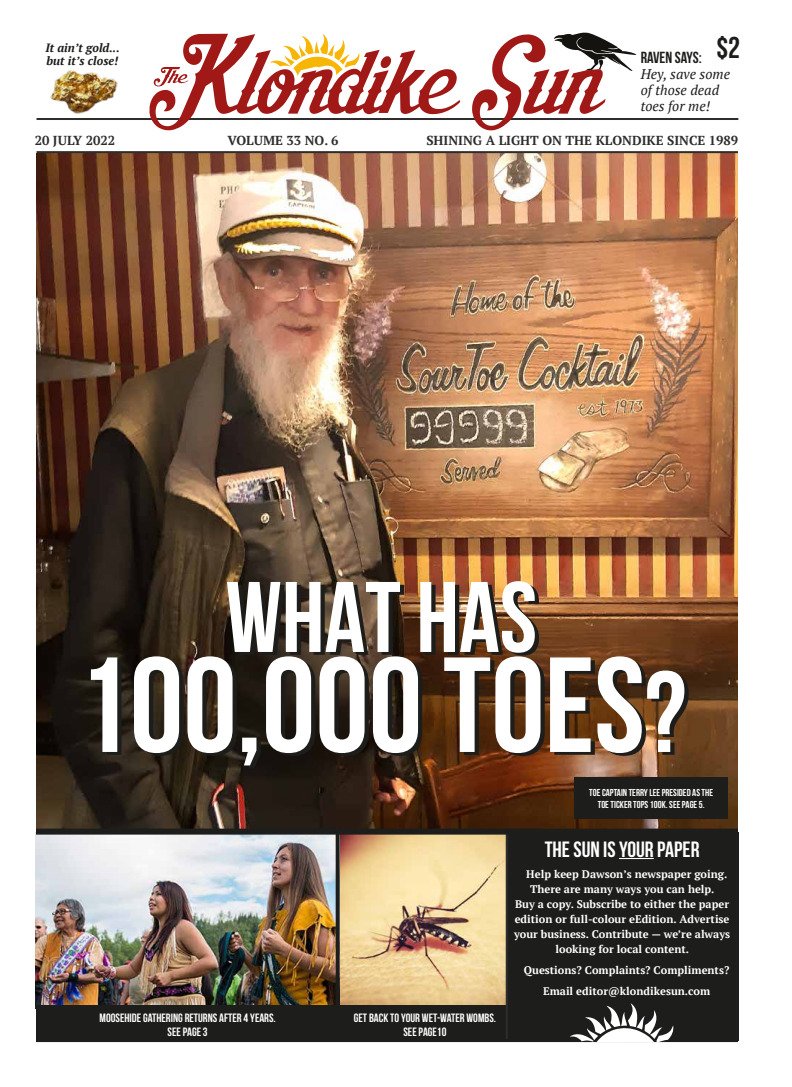
<style>
.page{position:relative;width:792px;height:1087px;background:#fff}
.page>*{position:absolute;margin:0;border:0;box-sizing:border-box;transform-origin:0 0}
.t1{font:700 135px "Bebas Neue";color:#fff}
.t2{font:700 100px "Bebas Neue";color:#fff}
.t3{font:700 30px "Bebas Neue";color:#1d1d1b}
.t4{font:700 22px "Bebas Neue";color:#fff}
.t5{font:700 16px "Bebas Neue";color:#1d1d1b}
.t6{font:italic 14px/16px "PT Serif";color:#1d1d1b}
.t7{font:700 13px "PT Serif";color:#2e2d2c}
.t8{font:700 12px/14px "Bebas Neue";color:#fff;text-align:center}
.t9{font:italic 700 12px/13px "PT Serif";color:#1d1d1b}
.t10{font:700 11px/21px "PT Serif";color:#fff;text-align:center}
.t11{font:700 10px/12px "Bebas Neue";color:#fff;text-align:center}
.s1{font-size:115px}
</style>
<div class="page">
<img style="left:340px;top:835px;width:166px;height:171px">
<img style="left:36px;top:835px;width:300px;height:171px">
<img style="left:36px;top:153px;width:702px;height:676px">
<div style="left:36px;top:1006px;width:470px;height:35px;background:#1d1d1b"></div>
<hr style="left:37px;top:118px;width:701px;height:2px;background:#2e2d2c">
<hr style="left:37px;top:151px;width:701px;height:2px;background:#2e2d2c">
<div style="left:507px;top:832px;width:231px;height:209px;background:#1d1d1b"></div>
<hr style="left:506px;top:833px;width:2px;height:208px;background:#2e2d2c">
<hr style="left:36px;top:1039px;width:702px;height:3px;background:#1d1d1b">
<svg style="left:149px;top:34px;width:311px;height:97px"></svg>
<svg style="left:472px;top:33px;width:164px;height:98px"></svg>
<hr style="left:619px;top:858px;width:35px;height:1px;background:#fff">
<svg style="left:570px;top:1003px;width:104px;height:40px"></svg>
<svg style="left:336px;top:835px;width:4px;height:171px"></svg>
<div style="left:36px;top:829px;width:702px;height:6px;background:#1d1d1b"></div>
<img style="left:50px;top:70px;width:67px;height:44px">
<div style="left:575px;top:778px;width:153px;height:41px;background:#1d1d1b"></div>
<p class="t9" style="left:45px;top:41px;width:76px">It ain’t gold... but it’s close!</p>
<h3 class="t3" style="left:716px;top:32px;width:25px">$2</h3>
<h3 class="t5" style="left:641px;top:48px;width:63px">RAVEN SAYS:</h3>
<p class="t6" style="left:641px;top:66px;width:91px">Hey, save some of those dead toes for me!</p>
<p class="t7" style="left:35px;top:131px;width:82px">20 JULY 2022</p>
<p class="t7" style="left:227px;top:131px;width:113px">VOLUME 33 NO. 6</p>
<p class="t7" style="left:426px;top:131px;width:313px">SHINING A LIGHT ON THE KLONDIKE SINCE 1989</p>
<h2 class="t2" style="left:226px;top:563px;width:313px">WHAT HAS</h2>
<h1 class="t1" style="left:76px;top:631px;width:611px">100,000 TOES<span class="s1">?</span></h1>
<p class="t11" style="left:589px;top:787px;width:125px">TOE CAPTAIN TERRY LEE PRESIDED AS THE<br>TOE TICKER TOPS 100K. SEE PAGE 5.</p>
<p class="t8" style="left:100px;top:1011px;width:178px">MOOSEHIDE GATHERING RETURNS AFTER 4 YEARS.<br>SEE PAGE 3</p>
<p class="t8" style="left:354px;top:1011px;width:144px">GET BACK TO YOUR WET-WATER WOMBS.<br>SEE PAGE10</p>
<h3 class="t4" style="left:545px;top:837px;width:156px">THE SUN IS YOUR PAPER</h3>
<p class="t10" style="left:526px;top:863px;width:203px">Help keep Dawson’s newspaper going.</p>
<p class="t10" style="left:530px;top:878px;width:186px">There are many ways you can help.</p>
<p class="t10" style="left:515px;top:893px;width:216px">Buy a copy. Subscribe to either the paper</p>
<p class="t10" style="left:515px;top:908px;width:216px">edition or full-colour eEdition. Advertise</p>
<p class="t10" style="left:514px;top:923px;width:218px">your business. Contribute — we’re always</p>
<p class="t10" style="left:556px;top:938px;width:135px">looking for local content.</p>
<p class="t10" style="left:524px;top:959px;width:207px">Questions? Complaints? Compliments?<br>Email editor@klondikesun.com</p>
</div>
